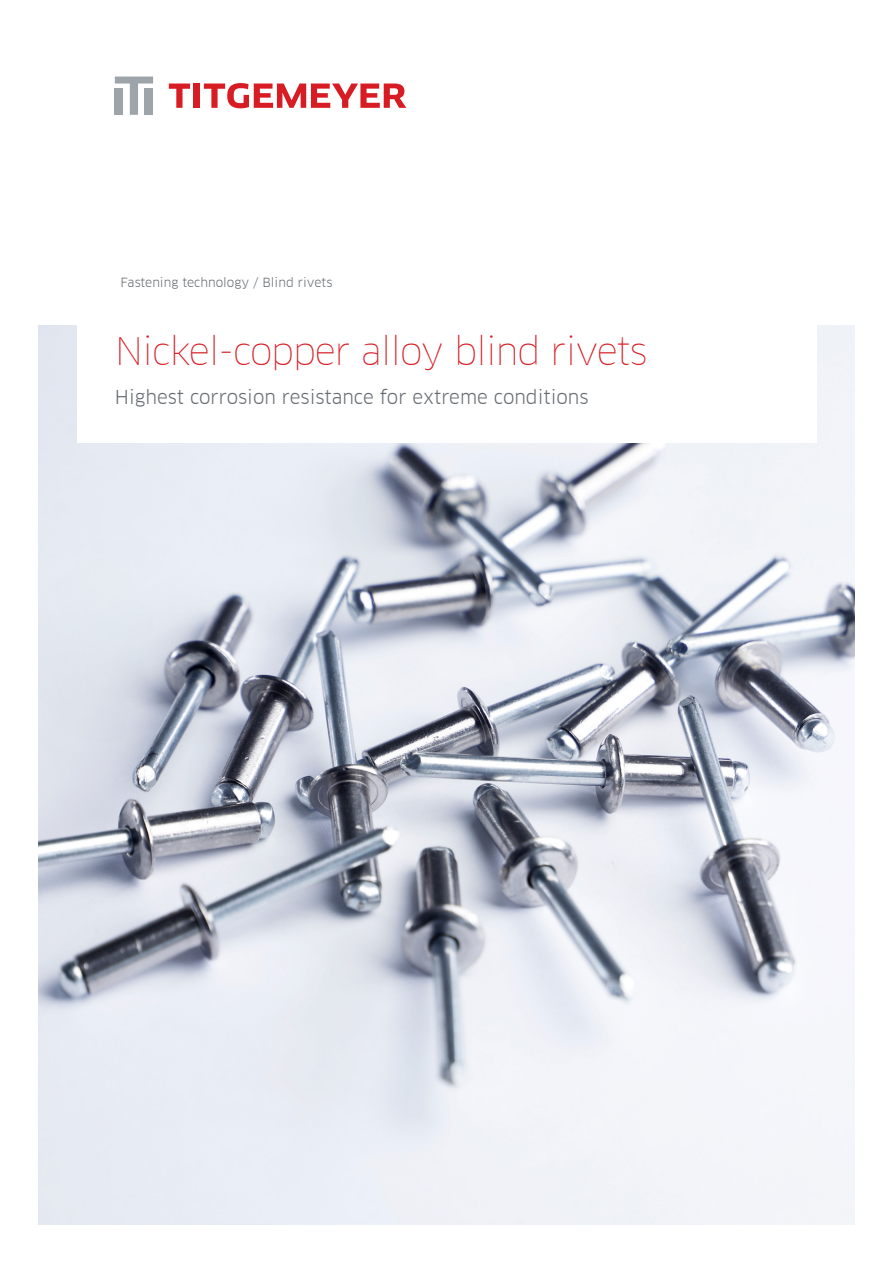
<style>
.page{position:relative;width:893px;height:1263px;background:#fff}
.page>*{position:absolute;margin:0;border:0;box-sizing:border-box;transform-origin:0 0}
.t1{font:100 37.2px "Clan Offc Pro";letter-spacing:-.03em;color:#d81c23}
.t2{font:18.75px "Clan Offc Pro";color:#666b70}
.t3{font:12.3px "Clan Offc Pro";color:#666b70}
</style>
<div class="page">
<svg style="left:115px;top:77px;width:38px;height:38px"></svg>
<svg style="left:169px;top:84px;width:21px;height:24px"></svg>
<div style="left:194px;top:84px;width:6px;height:24px;background:#d81c23"></div>
<svg style="left:204px;top:83px;width:202px;height:25px"></svg>
<img style="left:38px;top:325px;width:817px;height:900px">
<div style="left:77px;top:289px;width:739px;height:153px;background:#fff"></div>
<p class="t3" style="left:121px;top:275px;width:213px">Fastening technology / Blind rivets</p>
<h1 class="t1" style="left:115px;top:329px;width:534px">Nickel-copper alloy blind rivets</h1>
<p class="t2" style="left:115px;top:386px;width:475px">Highest corrosion resistance for extreme conditions</p>
</div>
